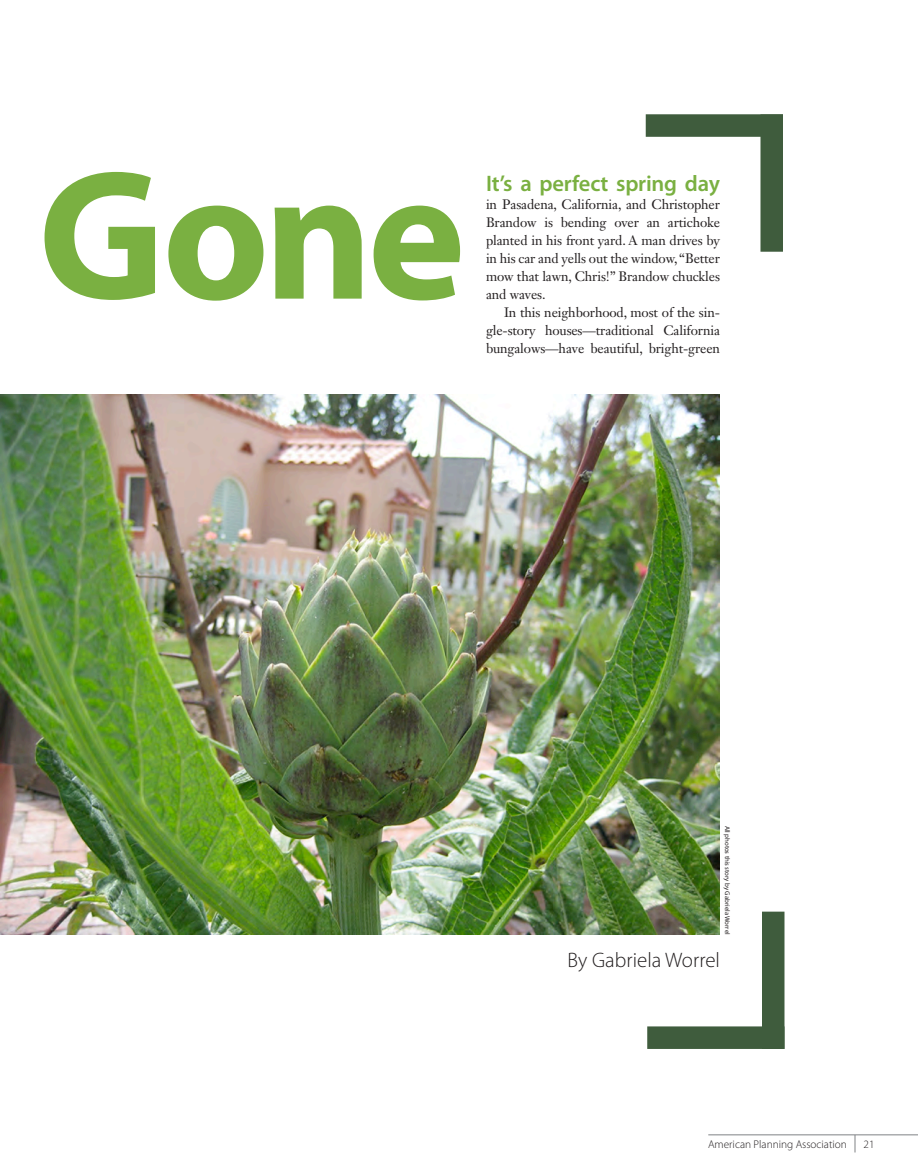
<style>
.page{position:relative;width:918px;height:1175px;background:#fff}
.page>*{position:absolute;margin:0;border:0;box-sizing:border-box;transform-origin:0 0}
.t1{font:700 186px "Myriad Pro";color:#7ab041}
.t2{font:600 22.5px "Myriad Pro";letter-spacing:-.01em;color:#7ab041}
.t3{font:300 21px "Myriad Pro";color:#231f20}
.t4{font:13.5px/18px "Janson Text LT Std";letter-spacing:-.01em;color:#231f20;text-align:justify}
.t5{font:300 11.25px "Myriad Pro";color:#231f20}
.t6{font:6.75px "Myriad Pro";color:#231f20}
</style>
<div class="page">
<hr style="left:708px;top:1134px;width:210px;height:1px;background:#808285">
<svg style="left:855px;top:1134px;width:1px;height:18px"></svg>
<img style="left:0;top:394px;width:720px;height:540px">
<div style="left:647px;top:1026px;width:137px;height:22px;background:#3f5c3d"></div>
<div style="left:762px;top:911px;width:22px;height:137px;background:#3f5c3d"></div>
<div style="left:760px;top:114px;width:23px;height:138px;background:#3f5c3d"></div>
<div style="left:646px;top:114px;width:137px;height:23px;background:#3f5c3d"></div>
<h1 class="t1" style="left:38px;top:132px;width:429px">Gone</h1>
<h2 class="t2" style="left:486px;top:171px;width:235px">It’s a perfect spring day</h2>
<p class="t4" style="left:486px;top:195px;width:236px">in Pasadena, California, and Christopher Brandow is bending over an artichoke planted in his front yard. A man drives by in his car and yells out the window, “Better mow that lawn, Chris!” Brandow chuckles and waves.</p>
<p class="t4" style="left:486px;top:303px;width:236px;text-indent:18px">In this neighborhood, most of the sin&shy;gle-story houses—traditional California bungalows—have beautiful, bright-green</p>
<p class="t6" style="left:732px;top:825px;width:110px;rotate:90deg">All photos this story by Gabriela Worrel</p>
<h3 class="t3" style="left:567px;top:948px;width:154px">By Gabriela Worrel</h3>
<p class="t5" style="left:708px;top:1138px;width:140px">American Planning Association</p>
<p class="t5" style="left:864px;top:1138px;width:12px">21</p>
</div>
